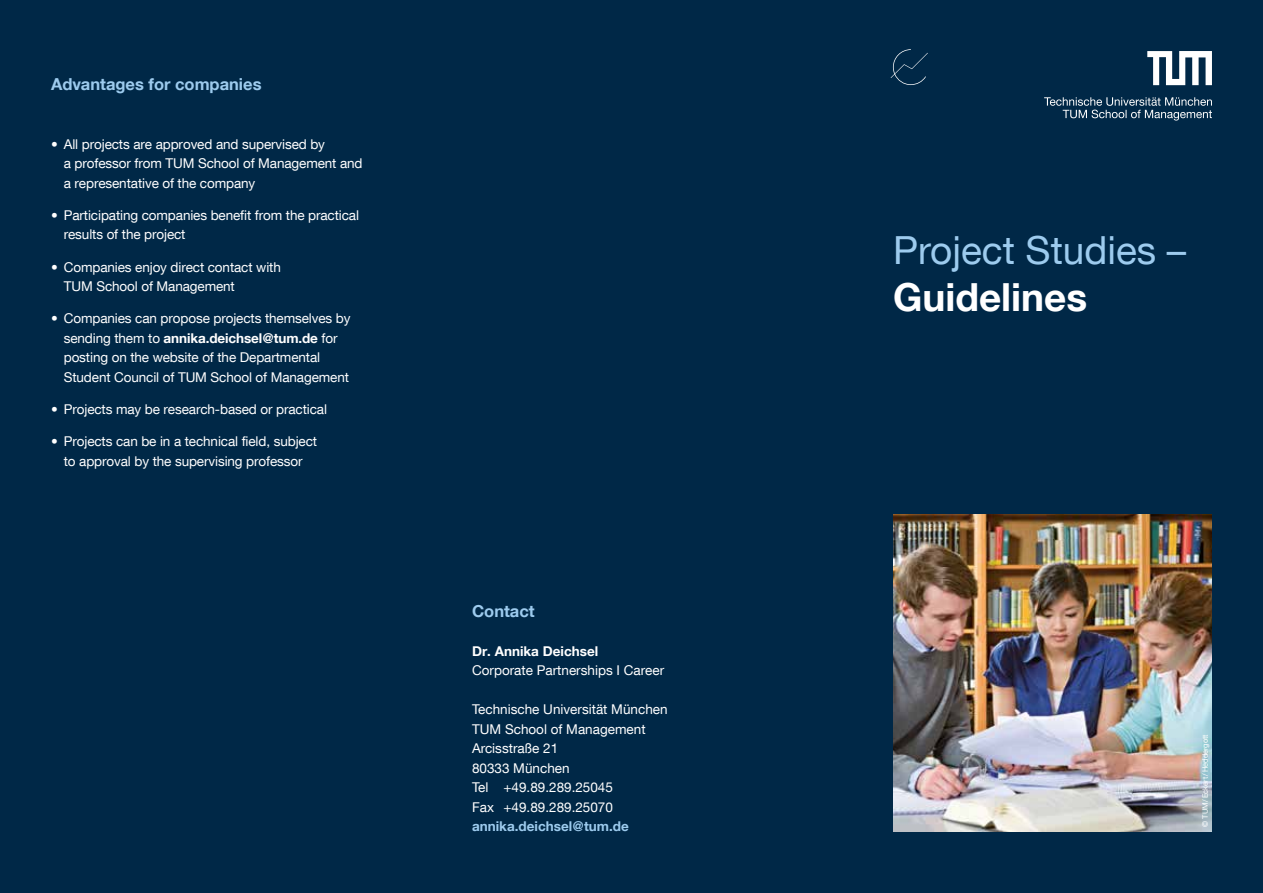
<style>
.page{position:relative;width:1263px;height:893px;background:#002847}
.page>*{position:absolute;margin:0;border:0;box-sizing:border-box;transform-origin:0 0}
.t1{font:38.7px "TUM Neue Helvetica";color:#9dcbee}
.t2{font:700 38.7px "TUM Neue Helvetica";color:#fff}
.t3{font:700 16.5px "TUM Neue Helvetica";color:#9dcbee}
.t4{font:13.5px/19.5px "TUM Neue Helvetica";letter-spacing:-.01em;color:#fff}
.t5{font:700 13.5px "TUM Neue Helvetica";color:#9dcbee}
.t6{font:700 13.5px "TUM Neue Helvetica";color:#fff}
.t7{font:7.5px "TUM Neue Helvetica";color:#fff}
.s1{font-weight:700}
</style>
<div class="page">
<img style="left:893px;top:515px;width:319px;height:316px">
<svg style="left:1044px;top:51px;width:168px;height:70px"></svg>
<svg style="left:891px;top:49px;width:37px;height:36px"></svg>
<p class="t3" style="left:51px;top:74px;width:212px">Advantages for companies</p>
<p class="t4" style="left:64px;top:134px;width:300px;text-indent:-13px">• All projects are approved and supervised by<br>a professor from TUM School of Management and a representative of the company</p>
<p class="t4" style="left:64px;top:205px;width:297px;text-indent:-13px">• Participating companies benefit from the practical results of the project</p>
<p class="t4" style="left:64px;top:257px;width:219px;text-indent:-13px">• Companies enjoy direct contact with<br>TUM School of Management</p>
<p class="t4" style="left:64px;top:308px;width:288px;text-indent:-13px">• Companies can propose projects themselves by sending them to <span class="s1">annika.deichsel @ tum.de</span> for posting on the website of the Departmental Student Council of TUM School of Management</p>
<p class="t4" style="left:51px;top:399px;width:277px">• Projects may be research-based or practical</p>
<p class="t4" style="left:51px;top:431px;width:268px;text-align:center">• Projects can be in a technical field, subject to approval by the supervising professor</p>
<p class="t3" style="left:472px;top:600px;width:64px">Contact</p>
<p class="t6" style="left:472px;top:642px;width:128px">Dr. Annika Deichsel</p>
<p class="t4" style="left:472px;top:660px;width:194px">Corporate Partnerships I Career</p>
<p class="t4" style="left:472px;top:699px;width:197px">Technische Universität München<br>TUM School of Management<br>Arcisstraße 21<br>80333 München<br>Tel +49.89.289.25045<br>Fax +49.89.289.25070</p>
<p class="t5" style="left:472px;top:818px;width:158px">annika.deichsel@ tum.de</p>
<h1 class="t1" style="left:893px;top:226px;width:295px">Project Studies –</h1>
<h1 class="t2" style="left:893px;top:272px;width:196px">Guidelines</h1>
<p class="t7" style="left:1200px;top:827px;width:94px;rotate:-90deg">© TUM/Eckert/Heddergott</p>
</div>
